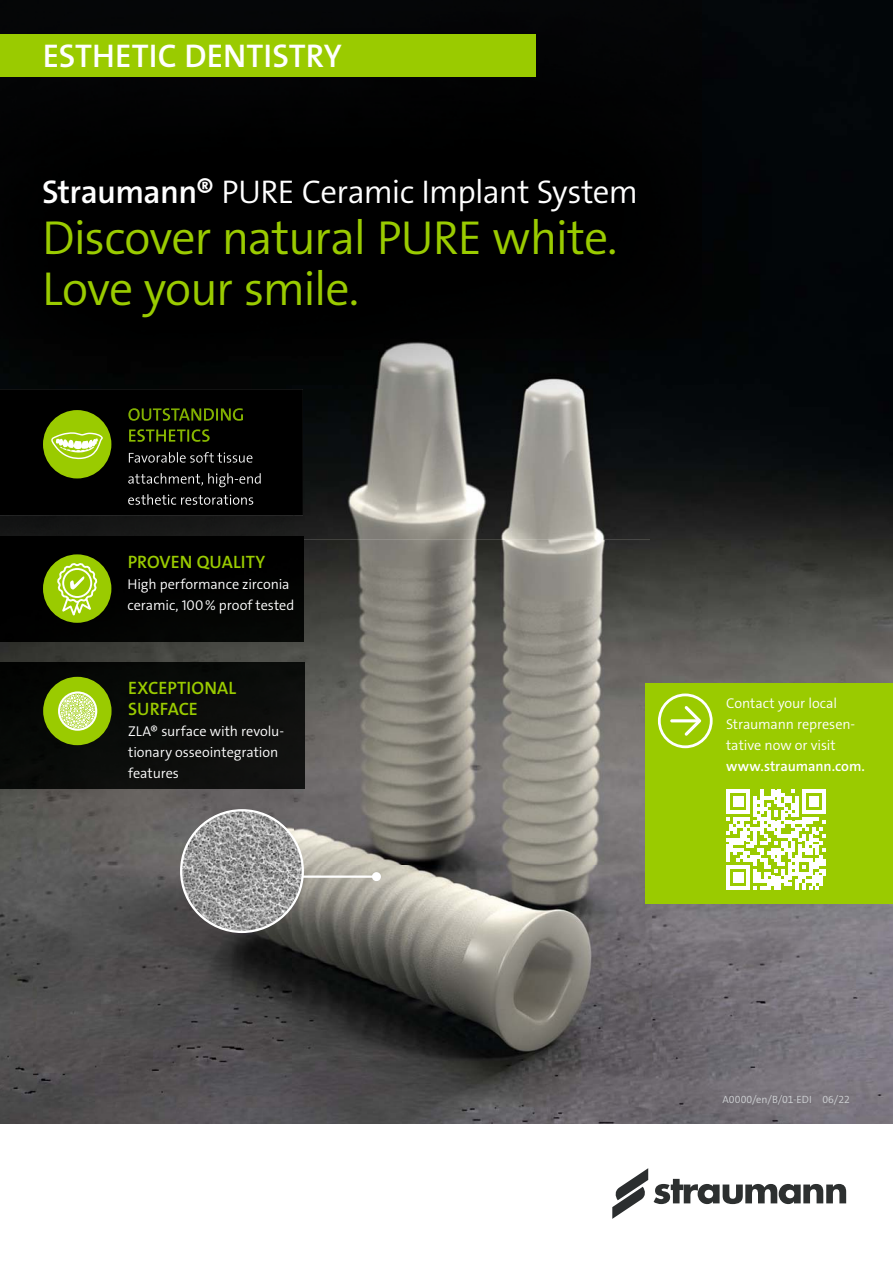
<style>
.page{position:relative;width:893px;height:1263px;background:#fff}
.page>*{position:absolute;margin:0;border:0;box-sizing:border-box;transform-origin:0 0}
.t1{font:48px/51px "The Sans LP4 Se Lig";letter-spacing:-.025em;color:#9acb00}
.t2{font:33px "The Sans LP4 Se Lig";letter-spacing:-.02em;color:#fff}
.t3{font:33px "The Sans LP6 Se Bld";letter-spacing:.005em;color:#fff}
.t4{font:18px/21px "The Sans LP6 Se Bld";letter-spacing:.005em;color:#9acb00}
.t5{font:14.25px/21px "The Sans LP4 Se Lig";letter-spacing:-.005em;color:#fff}
.t6{font:14.25px "The Sans LP6 Se Bld";letter-spacing:-.005em;color:#fff}
.t7{font:10.5px "The Sans LP4 Se Lig";letter-spacing:.01em;color:#d0d3d5}
.s1{font-family:"The Sans LP6 Se Bld"}
</style>
<div class="page">
<img style="left:855px;top:0;width:38px;height:1124px">
<img style="left:294px;top:540px;width:561px;height:584px">
<img style="left:0;top:641px;width:294px;height:21px">
<img style="left:0;top:788px;width:38px;height:336px">
<img style="left:38px;top:788px;width:256px;height:336px">
<svg style="left:654px;top:1179px;width:192px;height:25px"></svg>
<svg style="left:612px;top:1168px;width:36px;height:51px"></svg>
<div style="left:0;top:662px;width:304px;height:126px;background:#0b0c0a"></div>
<div style="left:0;top:536px;width:303px;height:105px;background:#010101"></div>
<div style="left:0;top:0;width:703px;height:389px;background:#010202"></div>
<img style="left:703px;top:0;width:153px;height:540px">
<img style="left:294px;top:389px;width:410px;height:151px">
<div style="left:0;top:515px;width:294px;height:21px;background:#171717"></div>
<div style="left:0;top:389px;width:303px;height:126px;background:#000"></div>
<img style="left:243px;top:408px;width:1px;height:13px">
<img style="left:128px;top:408px;width:115px;height:13px">
<img style="left:129px;top:429px;width:81px;height:13px">
<img style="left:231px;top:452px;width:22px;height:11px">
<img style="left:129px;top:452px;width:102px;height:11px">
<img style="left:128px;top:473px;width:134px;height:14px">
<img style="left:128px;top:473px;width:98px;height:13px">
<img style="left:222px;top:494px;width:31px;height:11px">
<img style="left:128px;top:494px;width:94px;height:11px">
<div style="left:645px;top:683px;width:248px;height:221px;background:#9acb00"></div>
<svg style="left:658px;top:693px;width:55px;height:55px"></svg>
<div style="left:43px;top:410px;width:68px;height:68px;background:#9acb00;border-radius:50%"></div>
<svg style="left:51px;top:432px;width:52px;height:28px"></svg>
<div style="left:43px;top:554px;width:68px;height:69px;background:#9acb00;border-radius:50%"></div>
<svg style="left:55px;top:561px;width:44px;height:59px"></svg>
<div style="left:43px;top:677px;width:69px;height:68px;background:#9acb00;border-radius:50%"></div>
<div style="left:58px;top:691px;width:39px;height:40px;border:2px solid #fff;border-radius:50%"></div>
<svg style="left:60px;top:694px;width:35px;height:34px"></svg>
<hr style="left:210px;top:875px;width:166px;height:3px;background:#fff">
<div style="left:372px;top:872px;width:9px;height:9px;background:#fff;border-radius:50%"></div>
<svg style="left:726px;top:790px;width:100px;height:99px"></svg>
<img style="left:181px;top:810px;width:122px;height:122px;border-radius:50%">
<div style="left:180px;top:809px;width:124px;height:124px;border:2px solid #fff;border-radius:50%"></div>
<div style="left:0;top:34px;width:536px;height:43px;background:#9acb00"></div>
<h2 class="t3" style="left:43px;top:42px;width:301px">ESTHETIC DENTISTRY</h2>
<h2 class="t2" style="left:42px;top:178px;width:597px"><span class="s1">Straumann®</span> PURE Ceramic Implant System</h2>
<h1 class="t1" style="left:42px;top:217px;width:577px">Discover natural PURE white.<br>Love your smile.</h1>
<p class="t4" style="left:128px;top:551px;width:139px">PROVEN QUALITY</p>
<p class="t5" style="left:128px;top:574px;width:168px">High performance zirconia ceramic, 100 % proof tested</p>
<p class="t4" style="left:128px;top:677px;width:109px">EXCEPTIONAL<br>SURFACE</p>
<p class="t5" style="left:128px;top:721px;width:157px">ZLA® surface with revolu&shy;tionary osseointegration features</p>
<p class="t5" style="left:726px;top:693px;width:131px">Contact your local<br>Straumann represen&shy;tative now or visit</p>
<p class="t6" style="left:726px;top:760px;width:140px">www.straumann.com.</p>
<p class="t7" style="left:722px;top:1095px;width:129px">A0000/en/B/01-EDI 06/22</p>
</div>
